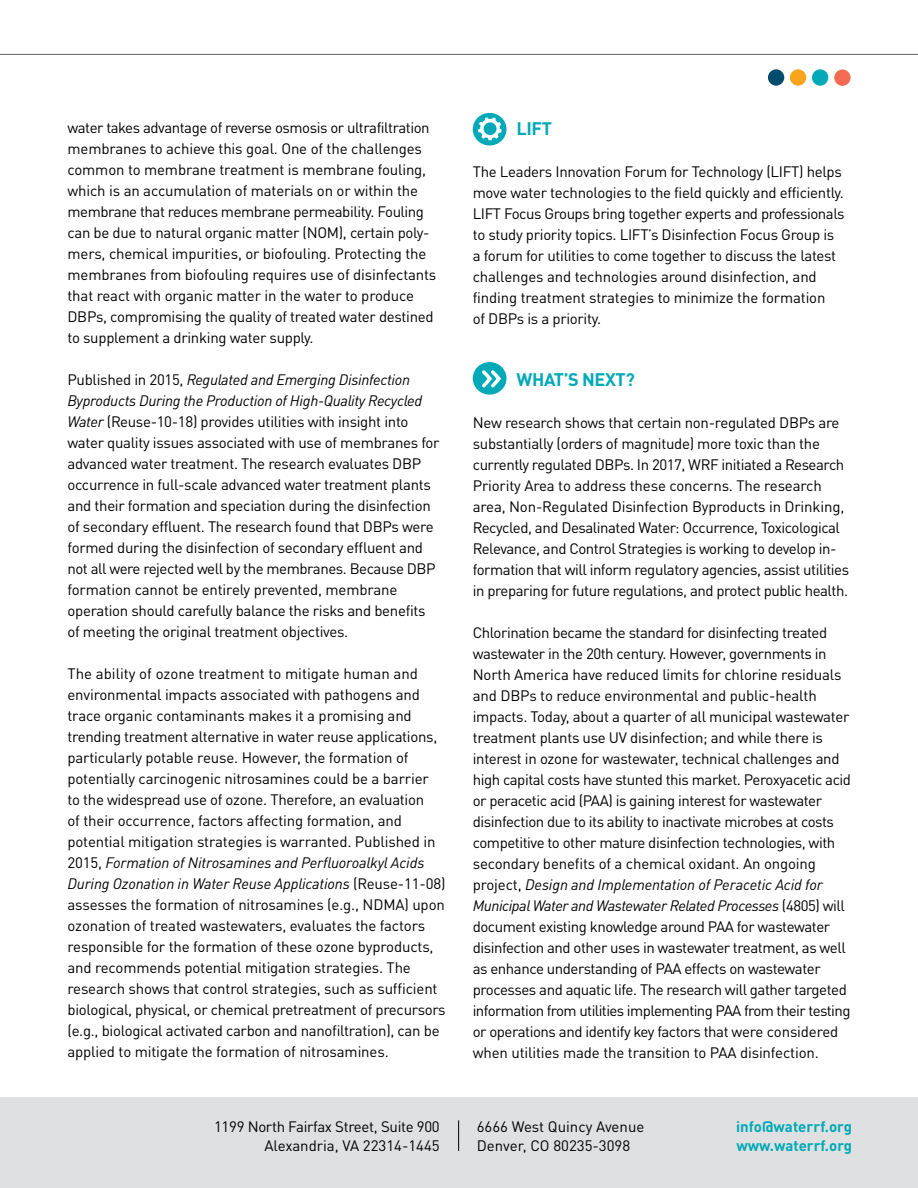
<style>
.page{position:relative;width:918px;height:1188px;background:#fff}
.page>*{position:absolute;margin:0;border:0;box-sizing:border-box;transform-origin:0 0}
.t1{font:700 18px "DIN Pro";letter-spacing:-.02em;color:#00a9b7}
.t2{font:15px/21px "DIN Pro";letter-spacing:-.02em;color:#000}
.t3{font:15px/19.5px "DIN Pro";color:#000}
.t4{font:700 15px/19.5px "DIN Pro";color:#00a9b7}
.s1{font-style:italic}
</style>
<div class="page">
<div style="left:768px;top:69px;width:16px;height:17px;background:#004c6c;border-radius:50%"></div>
<div style="left:790px;top:69px;width:16px;height:17px;background:#faa41a;border-radius:50%"></div>
<div style="left:834px;top:70px;width:17px;height:16px;background:#f36c52;border-radius:50%"></div>
<div style="left:812px;top:69px;width:16px;height:17px;background:#00a9b7;border-radius:50%"></div>
<hr style="left:0;top:54px;width:918px;height:1px;background:#5f636a">
<div style="left:473px;top:113px;width:34px;height:33px;background:#00a9b7;border-radius:50%"></div>
<svg style="left:478px;top:117px;width:24px;height:24px"></svg>
<div style="left:473px;top:362px;width:34px;height:33px;background:#00a9b7;border-radius:50%"></div>
<svg style="left:482px;top:371px;width:20px;height:17px"></svg>
<div style="left:0;top:1097px;width:918px;height:91px;background:#dfe0e1"></div>
<hr style="left:458px;top:1120px;width:1px;height:31px;background:#000">
<p class="t2" style="left:68px;top:116px;width:370px">water takes advantage of reverse osmosis or ultrafiltration membranes to achieve this goal. One of the challenges common to membrane treatment is membrane fouling, which is an accumulation of materials on or within the membrane that reduces membrane permeability. Fouling can be due to natural organic matter (NOM), certain poly&shy;mers, chemical impurities, or biofouling. Protecting the membranes from biofouling requires use of disinfectants that react with organic matter in the water to produce DBPs, compromising the quality of treated water destined to supplement a drinking water supply.</p>
<p class="t2" style="left:68px;top:368px;width:374px">Published in 2015, <span class="s1">Regulated and Emerging Disinfection Byproducts During the Production of High-Quality Recycled Water</span> (Reuse-10-18) provides utilities with insight into water quality issues associated with use of membranes for advanced water treatment. The research evaluates DBP occurrence in full-scale advanced water treatment plants and their formation and speciation during the disinfection of secondary effluent. The research found that DBPs were formed during the disinfection of secondary effluent and not all were rejected well by the membranes. Because DBP formation cannot be entirely prevented, membrane operation should carefully balance the risks and benefits of meeting the original treatment objectives.</p>
<p class="t2" style="left:68px;top:662px;width:380px">The ability of ozone treatment to mitigate human and environmental impacts associated with pathogens and trace organic contaminants makes it a promising and trending treatment alternative in water reuse applications, particularly potable reuse. However, the formation of potentially carcinogenic nitrosamines could be a barrier<br>to the widespread use of ozone. Therefore, an evaluation<br>of their occurrence, factors affecting formation, and potential mitigation strategies is warranted. Published in 2015, <span class="s1">Formation of Nitrosamines and Perfluoroalkyl Acids During Ozonation in Water Reuse Applications</span> (Reuse-11-08) assesses the formation of nitrosamines (e.g., NDMA) upon ozonation of treated wastewaters, evaluates the factors responsible for the formation of these ozone byproducts, and recommends potential mitigation strategies. The research shows that control strategies, such as sufficient biological, physical, or chemical pretreatment of precursors (e.g., biological activated carbon and nanofiltration), can be applied to mitigate the formation of nitrosamines.</p>
<p class="t1" style="left:516px;top:114px;width:37px">LIFT</p>
<p class="t2" style="left:473px;top:160px;width:373px">The Leaders Innovation Forum for Technology (LIFT) helps move water technologies to the field quickly and efficiently.<br>LIFT Focus Groups bring together experts and professionals to study priority topics. LIFT’s Disinfection Focus Group is a forum for utilities to come together to discuss the latest challenges and technologies around disinfection, and finding treatment strategies to minimize the formation<br>of DBPs is a priority.</p>
<p class="t1" style="left:516px;top:364px;width:120px">WHAT’S NEXT?</p>
<p class="t2" style="left:473px;top:410px;width:378px">New research shows that certain non-regulated DBPs are substantially (orders of magnitude) more toxic than the currently regulated DBPs. In 2017, WRF initiated a Research Priority Area to address these concerns. The research area, Non-Regulated Disinfection Byproducts in Drinking, Recycled, and Desalinated Water: Occurrence, Toxicological Relevance, and Control Strategies is working to develop in&shy;formation that will inform regulatory agencies, assist utilities in preparing for future regulations, and protect public health.</p>
<p class="t2" style="left:473px;top:620px;width:380px">Chlorination became the standard for disinfecting treated wastewater in the 20th century. However, governments in North America have reduced limits for chlorine residuals and DBPs to reduce environmental and public-health impacts. Today, about a quarter of all municipal wastewater treatment plants use UV disinfection; and while there is interest in ozone for wastewater, technical challenges and high capital costs have stunted this market. Peroxyacetic acid or peracetic acid (PAA) is gaining interest for wastewater disinfection due to its ability to inactivate microbes at costs competitive to other mature disinfection technologies, with secondary benefits of a chemical oxidant. An ongoing project, <span class="s1">Design and Implementation of Peracetic Acid for Municipal Water and Wastewater Related Processes</span> (4805) will document existing knowledge around PAA for wastewater disinfection and other uses in wastewater treatment, as well as enhance understanding of PAA effects on wastewater processes and aquatic life. The research will gather targeted information from utilities implementing PAA from their testing or operations and identify key factors that were considered when utilities made the transition to PAA disinfection.</p>
<p class="t2" style="left:214px;top:1115px;width:227px;line-height:19.5px;text-align:right">1199 North Fairfax Street, Suite 900<br>Alexandria, VA 22314-1445</p>
<p class="t3" style="left:477px;top:1115px;width:169px">6666 West Quincy Avenue<br>Denver, CO 80235-3098</p>
<p class="t4" style="left:736px;top:1115px;width:117px">info@waterrf.org www.waterrf.org</p>
</div>
